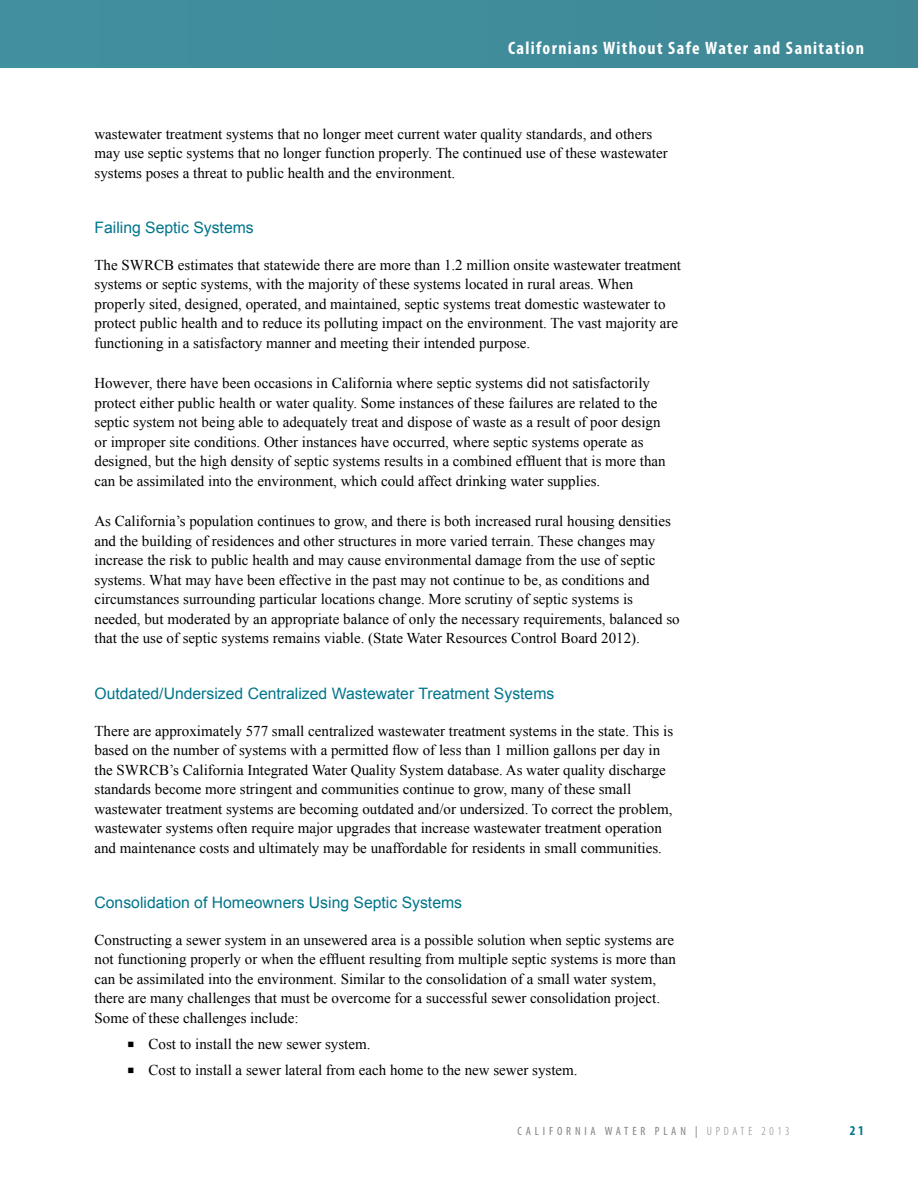
<style>
.page{position:relative;width:918px;height:1188px;background:#fff}
.page>*{position:absolute;margin:0;border:0;box-sizing:border-box;transform-origin:0 0}
.t1{font:700 condensed 18px "Myriad Pro";letter-spacing:.075em;color:#fff}
.Update_2013_Heading{font:15.75px "Arial";color:#00758b}
.Update_2013_body_tex{font:15px/19.5px "Times New Roman";color:#000}
.t2{font:700 condensed 13.5px "Myriad Pro";color:#00758b}
.t3{font:condensed 12px "Myriad Pro";letter-spacing:.32em;color:#808285}
.s1{font-weight:300}
</style>
<div class="page">
<div style="left:0;top:0;width:918px;height:68px;background:#408d9b"></div>
<p class="t1" style="left:508px;top:38px;width:357px">Californians Without Safe Water and Sanitation</p>
<p class="Update_2013_body_tex" style="left:94px;top:124px;width:575px">wastewater treatment systems that no longer meet current water quality standards, and others may use septic systems that no longer function properly. The continued use of these wastewater systems poses a threat to public health and the environment.</p>
<p class="Update_2013_Heading" style="left:94px;top:217px;width:161px">Failing Septic Systems</p>
<p class="Update_2013_body_tex" style="left:94px;top:255px;width:588px">The SWRCB estimates that statewide there are more than 1.2 million onsite wastewater treatment systems or septic systems, with the majority of these systems located in rural areas. When properly sited, designed, operated, and maintained, septic systems treat domestic wastewater to protect public health and to reduce its polluting impact on the environment. The vast majority are functioning in a satisfactory manner and meeting their intended purpose.</p>
<p class="Update_2013_body_tex" style="left:94px;top:373px;width:573px">However, there have been occasions in California where septic systems did not satisfactorily protect either public health or water quality. Some instances of these failures are related to the septic system not being able to adequately treat and dispose of waste as a result of poor design or improper site conditions. Other instances have occurred, where septic systems operate as designed, but the high density of septic systems results in a combined effluent that is more than can be assimilated into the environment, which could affect drinking water supplies.</p>
<p class="Update_2013_body_tex" style="left:94px;top:511px;width:587px">As California’s population continues to grow, and there is both increased rural housing densities and the building of residences and other structures in more varied terrain. These changes may increase the risk to public health and may cause environmental damage from the use of septic systems. What may have been effective in the past may not continue to be, as conditions and circumstances surrounding particular locations change. More scrutiny of septic systems is needed, but moderated by an appropriate balance of only the necessary requirements, balanced so that the use of septic systems remains viable. (State Water Resources Control Board 2012).</p>
<p class="Update_2013_Heading" style="left:94px;top:683px;width:461px">Outdated/Undersized Centralized Wastewater Treatment Systems</p>
<p class="Update_2013_body_tex" style="left:94px;top:721px;width:580px">There are approximately 577 small centralized wastewater treatment systems in the state. This is based on the number of systems with a permitted flow of less than 1 million gallons per day in the SWRCB’s California Integrated Water Quality System database. As water quality discharge standards become more stringent and communities continue to grow, many of these small wastewater treatment systems are becoming outdated and/or undersized. To correct the problem, wastewater systems often require major upgrades that increase wastewater treatment operation and maintenance costs and ultimately may be unaffordable for residents in small communities.</p>
<p class="Update_2013_Heading" style="left:94px;top:892px;width:369px">Consolidation of Homeowners Using Septic Systems</p>
<p class="Update_2013_body_tex" style="left:94px;top:930px;width:583px">Constructing a sewer system in an unsewered area is a possible solution when septic systems are not functioning properly or when the effluent resulting from multiple septic systems is more than can be assimilated into the environment. Similar to the consolidation of a small water system, there are many challenges that must be overcome for a successful sewer consolidation project.<br>Some of these challenges include:</p>
<p class="Update_2013_body_tex" style="left:148px;top:1034px;width:224px">Cost to install the new sewer system.</p>
<p class="Update_2013_body_tex" style="left:148px;top:1060px;width:431px">Cost to install a sewer lateral from each home to the new sewer system.</p>
<p class="t3" style="left:517px;top:1125px;width:274px">CALIFORNIA WATER PLAN | <span class="s1">UPDATE 2013</span></p>
<p class="t2" style="left:850px;top:1123px;width:16px">21</p>
</div>
